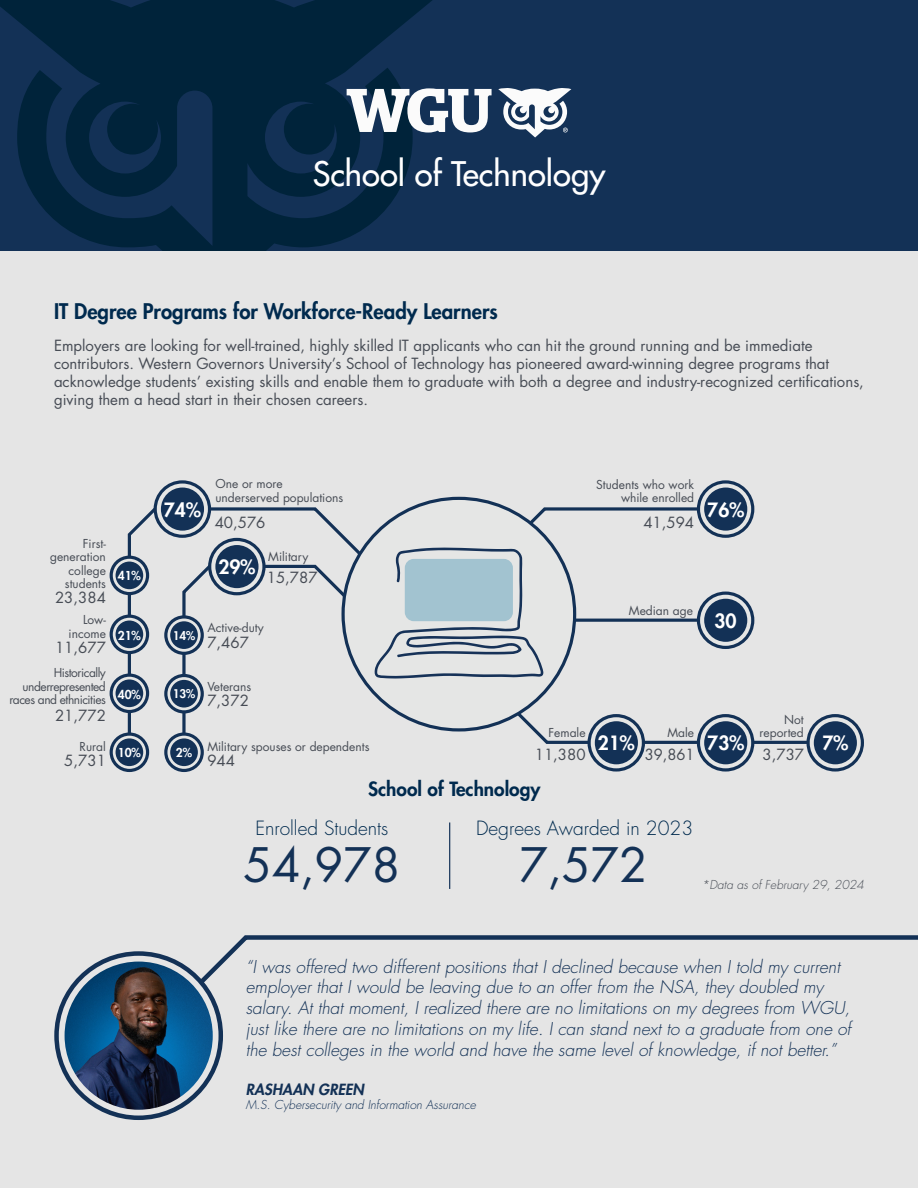
<style>
.page{position:relative;width:918px;height:1188px;background:#e5e5e5}
.page>*{position:absolute;margin:0;border:0;box-sizing:border-box;transform-origin:0 0}
.t1{font:46.2px "Futura Std";color:#133156}
.t2{font:500 33px "Futura Std";color:#fff}
.t3{font:800 21px "Futura Std";color:#002a4e}
.t4{font:800 19.2px "Futura Std";color:#fff}
.t5{font:300 19.05px "Futura Std";color:#002a4e}
.t6{font:800 19.05px "Futura Std";color:#002a4e}
.t7{font:italic 300 17.25px/20.9px "Futura Std";color:#133156}
.t8{font:15px/18px "Futura Std";color:#474c55}
.t9{font:italic 800 15px "Futura Std";color:#133156}
.t10{font:12px/13.5px "Futura Std";color:#474c55;text-align:right}
.t11{font:12px/13.5px "Futura Std";letter-spacing:-.04em;color:#474c55;text-align:right}
.t12{font:italic 300 12px "Futura Std";color:#133156}
.t13{font:italic 300 12px "Futura Std";color:#474c55}
.t14{font:800 12px "Futura Std";color:#fff}
.t15{font:800 11.7px "Futura Std";color:#fff}
</style>
<div class="page">
<div style="left:0;top:0;width:918px;height:251px;background:#133156"></div>
<svg style="left:0;top:0;width:432px;height:251px;fill:#00233a"></svg>
<svg style="left:195px;top:935px;width:723px;height:54px"></svg>
<div style="left:54px;top:951px;width:169px;height:169px;border:4px solid #133156;border-radius:50%"></div>
<img style="left:65px;top:962px;width:148px;height:148px;border-radius:74px">
<svg style="left:347px;top:88px;width:145px;height:45px"></svg>
<svg style="left:498px;top:88px;width:73px;height:50px"></svg>
<svg style="left:698px;top:482px;width:55px;height:54px"></svg>
<div style="left:697px;top:480px;width:57px;height:58px;border:3px solid #133156;border-radius:50%"></div>
<svg style="left:589px;top:716px;width:54px;height:54px"></svg>
<div style="left:588px;top:714px;width:57px;height:58px;border:3px solid #133156;border-radius:50%"></div>
<svg style="left:698px;top:716px;width:55px;height:54px"></svg>
<div style="left:697px;top:714px;width:57px;height:58px;border:3px solid #133156;border-radius:50%"></div>
<svg style="left:808px;top:716px;width:54px;height:54px"></svg>
<div style="left:807px;top:714px;width:57px;height:58px;border:3px solid #133156;border-radius:50%"></div>
<div style="left:704px;top:488px;width:43px;height:43px;background:#133156;border-radius:50%"></div>
<div style="left:595px;top:721px;width:43px;height:43px;background:#133156;border-radius:50%"></div>
<div style="left:704px;top:721px;width:43px;height:43px;background:#133156;border-radius:50%"></div>
<div style="left:814px;top:721px;width:43px;height:43px;background:#133156;border-radius:50%"></div>
<svg style="left:126px;top:505px;width:34px;height:242px"></svg>
<svg style="left:155px;top:482px;width:55px;height:54px"></svg>
<div style="left:154px;top:480px;width:57px;height:58px;border:3px solid #133156;border-radius:50%"></div>
<div style="left:161px;top:488px;width:43px;height:43px;background:#133156;border-radius:50%"></div>
<svg style="left:166px;top:617px;width:36px;height:36px"></svg>
<div style="left:164px;top:615px;width:40px;height:40px;border:3px solid #133156;border-radius:50%"></div>
<div style="left:170px;top:621px;width:28px;height:28px;background:#133156;border-radius:50%"></div>
<svg style="left:111px;top:616px;width:37px;height:37px"></svg>
<div style="left:110px;top:615px;width:39px;height:39px;border:3px solid #133156;border-radius:50%"></div>
<div style="left:116px;top:621px;width:27px;height:27px;background:#133156;border-radius:50%"></div>
<svg style="left:111px;top:557px;width:37px;height:37px"></svg>
<div style="left:110px;top:556px;width:39px;height:39px;border:3px solid #133156;border-radius:50%"></div>
<div style="left:116px;top:562px;width:27px;height:27px;background:#133156;border-radius:50%"></div>
<svg style="left:166px;top:676px;width:36px;height:36px"></svg>
<div style="left:164px;top:674px;width:40px;height:39px;border:3px solid #133156;border-radius:50%"></div>
<div style="left:170px;top:680px;width:28px;height:28px;background:#133156;border-radius:50%"></div>
<svg style="left:111px;top:675px;width:37px;height:37px"></svg>
<div style="left:110px;top:674px;width:39px;height:39px;border:3px solid #133156;border-radius:50%"></div>
<div style="left:116px;top:679px;width:27px;height:28px;background:#133156;border-radius:50%"></div>
<svg style="left:166px;top:734px;width:36px;height:36px"></svg>
<div style="left:164px;top:732px;width:40px;height:40px;border:3px solid #133156;border-radius:50%"></div>
<div style="left:170px;top:738px;width:28px;height:28px;background:#133156;border-radius:50%"></div>
<svg style="left:111px;top:734px;width:37px;height:36px"></svg>
<div style="left:110px;top:732px;width:39px;height:40px;border:3px solid #133156;border-radius:50%"></div>
<div style="left:116px;top:738px;width:27px;height:28px;background:#133156;border-radius:50%"></div>
<hr style="left:449px;top:822px;width:1px;height:67px;background:#133156">
<svg style="left:181px;top:506px;width:679px;height:241px"></svg>
<h2 class="t2" style="left:313px;top:153px;width:294px">School of Technology</h2>
<h3 class="t3" style="left:54px;top:298px;width:445px">IT Degree Programs for Workforce-Ready Learners</h3>
<p class="t8" style="left:54px;top:336px;width:811px">Employers are looking for well-trained, highly skilled IT applicants who can hit the ground running and be immediate contributors. Western Governors University’s School of Technology has pioneered award-winning degree programs that acknowledge students’ existing skills and enable them to graduate with both a degree and industry-recognized certifications, giving them a head start in their chosen careers.</p>
<p class="t10" style="left:50px;top:537px;width:57px">First&shy;generation college students</p>
<p class="t8" style="left:55px;top:589px;width:52px">23,384</p>
<p class="t10" style="left:69px;top:613px;width:39px">Low&shy;income</p>
<p class="t8" style="left:55px;top:638px;width:52px">11,677</p>
<p class="t11" style="left:9px;top:666px;width:98px">Historically underrepresented races and ethnicities</p>
<p class="t8" style="left:55px;top:707px;width:52px">21,772</p>
<p class="t10" style="left:80px;top:740px;width:28px">Rural</p>
<p class="t8" style="left:64px;top:752px;width:43px">5,731</p>
<p class="t14" style="left:118px;top:568px;width:25px">41%</p>
<p class="t4" style="left:164px;top:498px;width:38px">74%</p>
<p class="t10" style="left:215px;top:477px;width:129px;text-align:left">One or more underserved populations</p>
<p class="t8" style="left:215px;top:514px;width:52px">40,576</p>
<p class="t4" style="left:218px;top:555px;width:38px">29%</p>
<p class="t10" style="left:268px;top:550px;width:42px">Military</p>
<p class="t8" style="left:267px;top:569px;width:52px">15,787</p>
<p class="t14" style="left:118px;top:628px;width:25px">21%</p>
<p class="t15" style="left:173px;top:628px;width:24px">14%</p>
<p class="t10" style="left:207px;top:621px;width:58px">Active-duty</p>
<p class="t8" style="left:207px;top:633px;width:43px">7,467</p>
<p class="t14" style="left:118px;top:687px;width:25px">40%</p>
<p class="t15" style="left:173px;top:687px;width:24px">13%</p>
<p class="t10" style="left:207px;top:680px;width:45px">Veterans</p>
<p class="t8" style="left:207px;top:692px;width:43px">7,372</p>
<p class="t14" style="left:118px;top:745px;width:25px">10%</p>
<p class="t14" style="left:176px;top:745px;width:18px">2%</p>
<p class="t10" style="left:207px;top:740px;width:164px">Military spouses or dependents</p>
<p class="t8" style="left:207px;top:752px;width:29px">944</p>
<p class="t10" style="left:596px;top:478px;width:100px">Students who work while enrolled</p>
<p class="t8" style="left:643px;top:514px;width:52px">41,594</p>
<p class="t4" style="left:707px;top:498px;width:38px">76%</p>
<p class="t10" style="left:629px;top:604px;width:66px">Median age</p>
<p class="t4" style="left:715px;top:609px;width:24px">30</p>
<p class="t10" style="left:760px;top:713px;width:46px">Not reported</p>
<p class="t10" style="left:549px;top:726px;width:39px">Female</p>
<p class="t10" style="left:667px;top:726px;width:28px">Male</p>
<p class="t4" style="left:598px;top:731px;width:38px">21%</p>
<p class="t4" style="left:707px;top:731px;width:38px">73%</p>
<p class="t4" style="left:822px;top:731px;width:27px">7%</p>
<p class="t8" style="left:535px;top:746px;width:52px">11,380</p>
<p class="t8" style="left:645px;top:746px;width:51px">39,861</p>
<p class="t8" style="left:763px;top:746px;width:43px">3,737</p>
<p class="t6" style="left:368px;top:777px;width:174px">School of Technology</p>
<p class="t5" style="left:255px;top:816px;width:135px">Enrolled Students</p>
<h1 class="t1" style="left:244px;top:835px;width:158px">54,978</h1>
<p class="t5" style="left:476px;top:816px;width:219px">Degrees Awarded in 2023</p>
<h1 class="t1" style="left:519px;top:835px;width:130px">7,572</h1>
<p class="t13" style="left:702px;top:877px;width:164px">*Data as of February 29, 2024</p>
<p class="t7" style="left:246px;top:957px;width:607px">“I was offered two different positions that I declined because when I told my current employer that I would be leaving due to an offer from the NSA, they doubled my salary. At that moment, I realized there are no limitations on my degrees from WGU, just like there are no limitations on my life. I can stand next to a graduate from one of the best colleges in the world and have the same level of knowledge, if not better.”</p>
<p class="t9" style="left:246px;top:1080px;width:119px">RASHAAN GREEN</p>
<p class="t12" style="left:246px;top:1097px;width:232px">M.S. Cybersecurity and Information Assurance</p>
</div>
